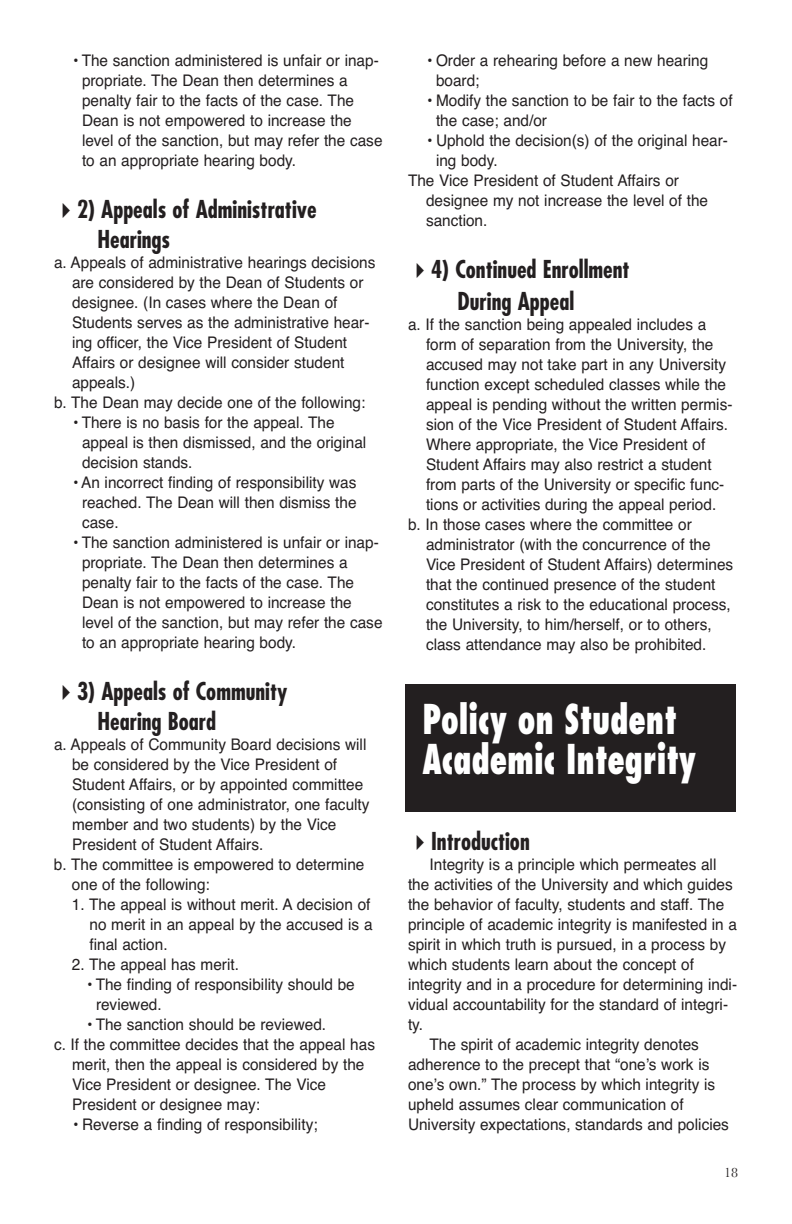
<style>
.page{position:relative;width:792px;height:1224px;background:#fff}
.page>*{position:absolute;margin:0;border:0;box-sizing:border-box;transform-origin:0 0}
.t1{font:800 condensed 40px/40px "Futura";color:#fff;scale:.8 1}
.t2{font:700 condensed 24px/30px "Futura";color:#231f20;scale:.96 1}
.t3{font:16px/20px "Helvetica";color:#231f20;scale:.96 1}
.t4{font:14px "Baskerville";color:#231f20}
</style>
<div class="page">
<div style="left:406px;top:684px;width:330px;height:128px;background:#231f20"></div>
<p class="t3" style="left:82px;top:50px;width:315px;text-indent:-10px">• The sanction administered is unfair or inap&shy;propriate. The Dean then determines a penalty fair to the facts of the case. The Dean is not empowered to increase the level of the sanction, but may refer the case to an appropriate hearing body.</p>
<h2 class="t2" style="left:97px;top:196px;width:230px;text-indent:-43px">✔2) Appeals of Administrative<br>Hearings</h2>
<p class="t3" style="left:54px;top:252px;width:336px">a. Appeals of administrative hearings decisions</p>
<p class="t3" style="left:72px;top:272px;width:305px">are considered by the Dean of Students or</p>
<p class="t3" style="left:72px;top:292px;width:278px">designee. (In cases where the Dean of</p>
<p class="t3" style="left:72px;top:312px;width:311px">Students serves as the administrative hear-</p>
<p class="t3" style="left:72px;top:332px;width:288px">ing officer, the Vice President of Student</p>
<p class="t3" style="left:72px;top:352px;width:285px">Affairs or designee will consider student</p>
<p class="t3" style="left:72px;top:372px;width:67px">appeals.)</p>
<p class="t3" style="left:54px;top:392px;width:326px">b. The Dean may decide one of the following:</p>
<p class="t3" style="left:82px;top:412px;width:298px;text-indent:-10px">• There is no basis for the appeal. The appeal is then dismissed, and the original decision stands.</p>
<p class="t3" style="left:82px;top:472px;width:288px;text-align:justify;text-indent:-10px">• An incorrect finding of responsibility was reached. The Dean will then dismiss the case.</p>
<p class="t3" style="left:82px;top:532px;width:315px;text-indent:-10px">• The sanction administered is unfair or inap&shy;propriate. The Dean then determines a penalty fair to the facts of the case. The Dean is not empowered to increase the level of the sanction, but may refer the case to an appropriate hearing body.</p>
<h2 class="t2" style="left:97px;top:678px;width:200px;text-indent:-43px">✔3) Appeals of Community<br>Hearing Board</h2>
<p class="t3" style="left:54px;top:734px;width:327px">a. Appeals of Community Board decisions will</p>
<p class="t3" style="left:72px;top:754px;width:278px">be considered by the Vice President of</p>
<p class="t3" style="left:72px;top:774px;width:305px">Student Affairs, or by appointed committee</p>
<p class="t3" style="left:72px;top:794px;width:311px">(consisting of one administrator, one faculty</p>
<p class="t3" style="left:72px;top:814px;width:277px">member and two students) by the Vice</p>
<p class="t3" style="left:72px;top:834px;width:201px">President of Student Affairs.</p>
<p class="t3" style="left:54px;top:854px;width:325px">b. The committee is empowered to determine</p>
<p class="t3" style="left:72px;top:874px;width:145px">one of the following:</p>
<p class="t3" style="left:89px;top:894px;width:296px;text-indent:-17px">1. The appeal is without merit. A decision of no merit in an appeal by the accused is a final action.</p>
<p class="t3" style="left:72px;top:954px;width:176px">2. The appeal has merit.</p>
<p class="t3" style="left:96px;top:974px;width:271px;text-indent:-10px">• The finding of responsibility should be reviewed.</p>
<p class="t3" style="left:86px;top:1014px;width:252px">• The sanction should be reviewed.</p>
<p class="t3" style="left:54px;top:1034px;width:336px">c. If the committee decides that the appeal has</p>
<p class="t3" style="left:72px;top:1054px;width:306px">merit, then the appeal is considered by the</p>
<p class="t3" style="left:72px;top:1074px;width:266px">Vice President or designee. The Vice</p>
<p class="t3" style="left:72px;top:1094px;width:198px">President or designee may:</p>
<p class="t3" style="left:72px;top:1114px;width:257px">• Reverse a finding of responsibility;</p>
<p class="t3" style="left:436px;top:50px;width:285px;text-indent:-10px">• Order a rehearing before a new hearing board;</p>
<p class="t3" style="left:436px;top:90px;width:311px;text-indent:-10px">• Modify the sanction to be fair to the facts of the case; and/or</p>
<p class="t3" style="left:426px;top:130px;width:316px">• Uphold the decision(s) of the original hear-</p>
<p class="t3" style="left:436px;top:150px;width:66px">ing body.</p>
<p class="t3" style="left:408px;top:170px;width:284px">The Vice President of Student Affairs or</p>
<p class="t3" style="left:426px;top:190px;width:295px">designee my not increase the level of the</p>
<p class="t3" style="left:426px;top:210px;width:66px">sanction.</p>
<h2 class="t2" style="left:408px;top:255px;width:232px;line-height:32px;text-align:center">✔4) Continued Enrollment<br>During Appeal</h2>
<p class="t3" style="left:408px;top:314px;width:312px">a. If the sanction being appealed includes a</p>
<p class="t3" style="left:426px;top:334px;width:301px">form of separation from the University, the</p>
<p class="t3" style="left:426px;top:354px;width:314px">accused may not take part in any University</p>
<p class="t3" style="left:426px;top:374px;width:314px">function except scheduled classes while the</p>
<p class="t3" style="left:426px;top:394px;width:321px">appeal is pending without the written permis-</p>
<p class="t3" style="left:426px;top:414px;width:316px">sion of the Vice President of Student Affairs.</p>
<p class="t3" style="left:426px;top:434px;width:293px">Where appropriate, the Vice President of</p>
<p class="t3" style="left:426px;top:454px;width:299px">Student Affairs may also restrict a student</p>
<p class="t3" style="left:426px;top:474px;width:312px">from parts of the University or specific func-</p>
<p class="t3" style="left:426px;top:494px;width:304px">tions or activities during the appeal period.</p>
<p class="t3" style="left:408px;top:514px;width:297px">b. In those cases where the committee or</p>
<p class="t3" style="left:426px;top:534px;width:298px">administrator (with the concurrence of the</p>
<p class="t3" style="left:426px;top:554px;width:322px">Vice President of Student Affairs) determines</p>
<p class="t3" style="left:426px;top:574px;width:303px">that the continued presence of the student</p>
<p class="t3" style="left:426px;top:594px;width:319px">constitutes a risk to the educational process,</p>
<p class="t3" style="left:426px;top:614px;width:299px">the University, to him/herself, or to others,</p>
<p class="t3" style="left:426px;top:634px;width:294px">class attendance may also be prohibited.</p>
<h1 class="t1" style="left:422px;top:702px;width:344px">Policy on Student<br>Academic Integrity</h1>
<h2 class="t2" style="left:408px;top:828px;width:128px">✔Introduction</h2>
<p class="t3" style="left:430px;top:854px;width:300px">Integrity is a principle which permeates all</p>
<p class="t3" style="left:408px;top:874px;width:340px">the activities of the University and which guides</p>
<p class="t3" style="left:408px;top:894px;width:331px">the behavior of faculty, students and staff. The</p>
<p class="t3" style="left:408px;top:914px;width:344px">principle of academic integrity is manifested in a</p>
<p class="t3" style="left:408px;top:934px;width:333px">spirit in which truth is pursued, in a process by</p>
<p class="t3" style="left:408px;top:954px;width:299px">which students learn about the concept of</p>
<p class="t3" style="left:408px;top:974px;width:344px">integrity and in a procedure for determining indi-</p>
<p class="t3" style="left:408px;top:994px;width:335px">vidual accountability for the standard of integri-</p>
<p class="t3" style="left:408px;top:1014px;width:17px">ty.</p>
<p class="t3" style="left:430px;top:1034px;width:282px">The spirit of academic integrity denotes</p>
<p class="t3" style="left:408px;top:1054px;width:316px">adherence to the precept that “one’s work is</p>
<p class="t3" style="left:408px;top:1074px;width:321px">one’s own.” The process by which integrity is</p>
<p class="t3" style="left:408px;top:1094px;width:289px">upheld assumes clear communication of</p>
<p class="t3" style="left:408px;top:1114px;width:336px">University expectations, standards and policies</p>
<p class="t4" style="left:724px;top:1168px;width:15px">18</p>
</div>
